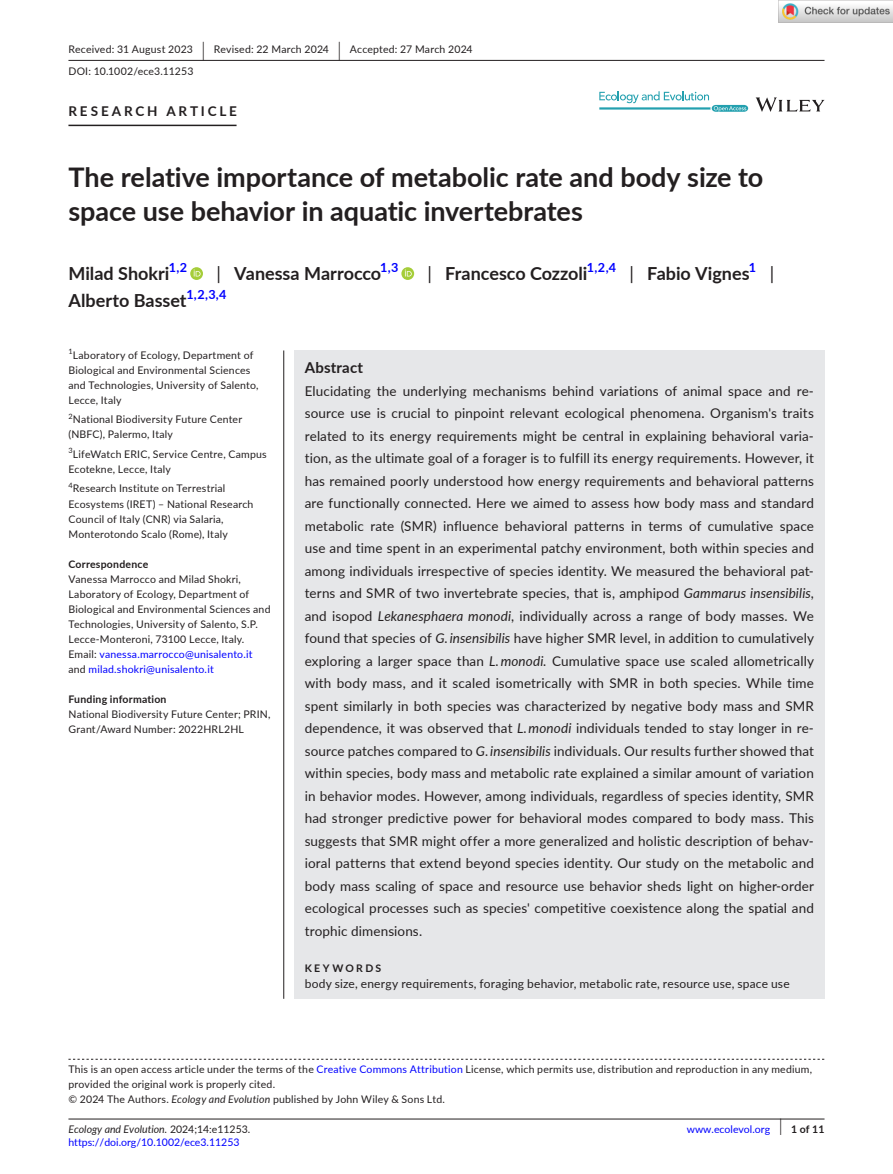
<style>
.page{position:relative;width:893px;height:1174px;background:#fff}
.page>*{position:absolute;margin:0;border:0;box-sizing:border-box;transform-origin:0 0}
.t1{font:700 27px/34.5px "Lato";color:#231f20}
.t2{font:700 18px "Lato";color:#231f20}
.t3{font:18px "Lato";color:#231f20}
.t4{font:700 15px "Lato";letter-spacing:.015em;color:#231f20}
.t5{font:13.5px/22.5px "Lato";letter-spacing:.01em;color:#231f20;text-align:justify}
.t6{font:700 13.5px "Lato";letter-spacing:.21em;color:#231f20}
.t7{font:700 12.6px "Lato";color:#00f}
.t8{font:12px "Lato";letter-spacing:.015em;color:#231f20}
.t9{font:10.5px/15px "Lato";letter-spacing:.02em;color:#231f20}
.t10{font:10.5px "Lato";color:#00f}
.t11{font:700 10.5px "Lato";letter-spacing:.02em;color:#231f20}
.t12{font:italic 10.5px "Lato";color:#231f20}
.t13{font:700 10.5px "Lato";letter-spacing:.22em;color:#231f20}
.t14{font:7.35px "Lato";color:#231f20}
.s1{font-size:19.65px}
.s2{font-weight:400}
.s3{color:#00f}
.s4{font-style:italic}
.s5{font-style:normal}
.s6{font-weight:400;font-size:17.4px}
</style>
<div class="page">
<hr style="left:68px;top:1118px;width:756px;height:1px;background:#231f20">
<svg style="left:756px;top:97px;width:68px;height:15px"></svg>
<svg style="left:599px;top:91px;width:149px;height:21px"></svg>
<hr style="left:68px;top:60px;width:756px;height:1px;background:#231f20">
<hr style="left:68px;top:125px;width:169px;height:1px;background:#231f20">
<svg style="left:190px;top:267px;width:13px;height:13px"></svg>
<svg style="left:194px;top:269px;width:7px;height:7px"></svg>
<svg style="left:401px;top:267px;width:13px;height:13px"></svg>
<svg style="left:405px;top:269px;width:7px;height:7px"></svg>
<svg style="left:68px;top:1058px;width:756px;height:1px"></svg>
<div style="left:294px;top:350px;width:530px;height:648px;background:#e6e7e9"></div>
<hr style="left:283px;top:350px;width:1px;height:648px;background:#231f20">
<img style="left:779px;top:0;width:114px;height:23px">
<p class="t9" style="left:68px;top:38px;width:406px;line-height:21.8px">Received: 31 August 2023 <span class="s1">|</span> Revised: 22 March 2024 <span class="s1">|</span> Accepted: 27 March 2024<br>DOI: 10.1002/ece3.11253</p>
<p class="t6" style="left:68px;top:101px;width:170px">RESEARCH ARTICLE</p>
<h1 class="t1" style="left:68px;top:159px;width:696px">The relative importance of metabolic rate and body size to space use behavior in aquatic invertebrates</h1>
<h2 class="t2" style="left:68px;top:260px;width:103px">Milad Shokri</h2>
<p class="t7" style="left:169px;top:258px;width:20px">1,2</p>
<h2 class="t2" style="left:216px;top:260px;width:166px"><span class="s2">|</span> Vanessa Marrocco</h2>
<p class="t7" style="left:380px;top:258px;width:20px">1,3</p>
<h2 class="t2" style="left:428px;top:260px;width:161px"><span class="s2">|</span> Francesco Cozzoli</h2>
<p class="t7" style="left:587px;top:258px;width:31px">1,2,4</p>
<h2 class="t2" style="left:630px;top:260px;width:121px"><span class="s2">|</span> Fabio Vignes</h2>
<p class="t7" style="left:749px;top:258px;width:9px">1</p>
<h2 class="t3" style="left:770px;top:260px;width:6px">|</h2>
<h2 class="t2" style="left:68px;top:287px;width:120px">Alberto Basset</h2>
<p class="t7" style="left:186px;top:285px;width:41px">1,2,3,4</p>
<p class="t14" style="left:68px;top:346px;width:6px">1</p>
<p class="t9" style="left:68px;top:347px;width:192px;text-indent:4px">Laboratory of Ecology, Department of Biological and Environmental Sciences and Technologies, University of Salento, Lecce, Italy</p>
<p class="t9" style="left:68px;top:412px;width:175px"><sup>2</sup>National Biodiversity Future Center (NBFC), Palermo, Italy</p>
<p class="t9" style="left:68px;top:446px;width:200px"><sup>3</sup>LifeWatch ERIC, Service Centre, Campus<br>Ecotekne, Lecce, Italy</p>
<p class="t9" style="left:68px;top:481px;width:187px"><sup>4</sup>Research Institute on Terrestrial Ecosystems (IRET) – National Research Council of Italy (CNR) via Salaria, Monterotondo Scalo (Rome), Italy</p>
<p class="t11" style="left:68px;top:556px;width:81px">Correspondence</p>
<p class="t9" style="left:68px;top:571px;width:204px">Vanessa Marrocco and Milad Shokri, Laboratory of Ecology, Department of Biological and Environmental Sciences and Technologies, University of Salento, S.P.<br>Lecce-Monteroni, 73100 Lecce, Italy.<br>Email: <span class="s3">vanessa.marrocco@unisalento.it </span>and <span class="s3">milad.shokri@unisalento.it</span></p>
<p class="t11" style="left:68px;top:691px;width:100px">Funding information</p>
<p class="t9" style="left:68px;top:706px;width:204px">National Biodiversity Future Center; PRIN,<br>Grant/Award Number: 2022HRL2HL</p>
<p class="t4" style="left:305px;top:356px;width:60px">Abstract</p>
<p class="t5" style="left:305px;top:379px;width:511px">Elucidating the underlying mechanisms behind variations of animal space and re&shy;source use is crucial to pinpoint relevant ecological phenomena. Organism's traits related to its energy requirements might be central in explaining behavioral varia&shy;tion, as the ultimate goal of a forager is to fulfill its energy requirements. However, it has remained poorly understood how energy requirements and behavioral patterns are functionally connected. Here we aimed to assess how body mass and standard metabolic rate (SMR) influence behavioral patterns in terms of cumulative space use and time spent in an experimental patchy environment, both within species and among individuals irrespective of species identity. We measured the behavioral pat&shy;terns and SMR of two invertebrate species, that is, amphipod <span class="s4">Gammarus insensibilis</span>, and isopod <span class="s4">Lekanesphaera monodi</span>, individually across a range of body masses. We found that species of <span class="s4">G. insensibilis</span> have higher SMR level, in addition to cumulatively exploring a larger space than <span class="s4">L. monodi.</span> Cumulative space use scaled allometrically with body mass, and it scaled isometrically with SMR in both species. While time spent similarly in both species was characterized by negative body mass and SMR dependence, it was observed that <span class="s4">L. monodi</span> individuals tended to stay longer in re&shy;source patches compared to <span class="s4">G. insensibilis</span> individuals. Our results further showed that within species, body mass and metabolic rate explained a similar amount of variation in behavior modes. However, among individuals, regardless of species identity, SMR had stronger predictive power for behavioral modes compared to body mass. This suggests that SMR might offer a more generalized and holistic description of behav&shy;ioral patterns that extend beyond species identity. Our study on the metabolic and body mass scaling of space and resource use behavior sheds light on higher-order ecological processes such as species' competitive coexistence along the spatial and trophic dimensions.</p>
<p class="t13" style="left:305px;top:960px;width:78px">KEYWORDS</p>
<p class="t8" style="left:305px;top:975px;width:486px">body size, energy requirements, foraging behavior, metabolic rate, resource use, space use</p>
<p class="t9" style="left:68px;top:1061px;width:745px">This is an open access article under the terms of the <span class="s3">Creative Commons Attribution</span> License, which permits use, distribution and reproduction in any medium, provided the original work is properly cited.<br>© 2024 The Authors. <span class="s4">Ecology and Evolution</span> published by John Wiley &amp; Sons Ltd.</p>
<p class="t12" style="left:68px;top:1121px;width:183px">Ecology and Evolution. <span class="s5">2024;14:e11253.</span></p>
<p class="t11" style="left:779px;top:1121px;width:46px"><span class="s6">|</span> 1 of 11</p>
<p class="t10" style="left:68px;top:1135px;width:173px">https://doi.org/10.1002/ece3.11253</p>
<p class="t10" style="left:687px;top:1121px;width:85px">www.ecolevol.org</p>
</div>
